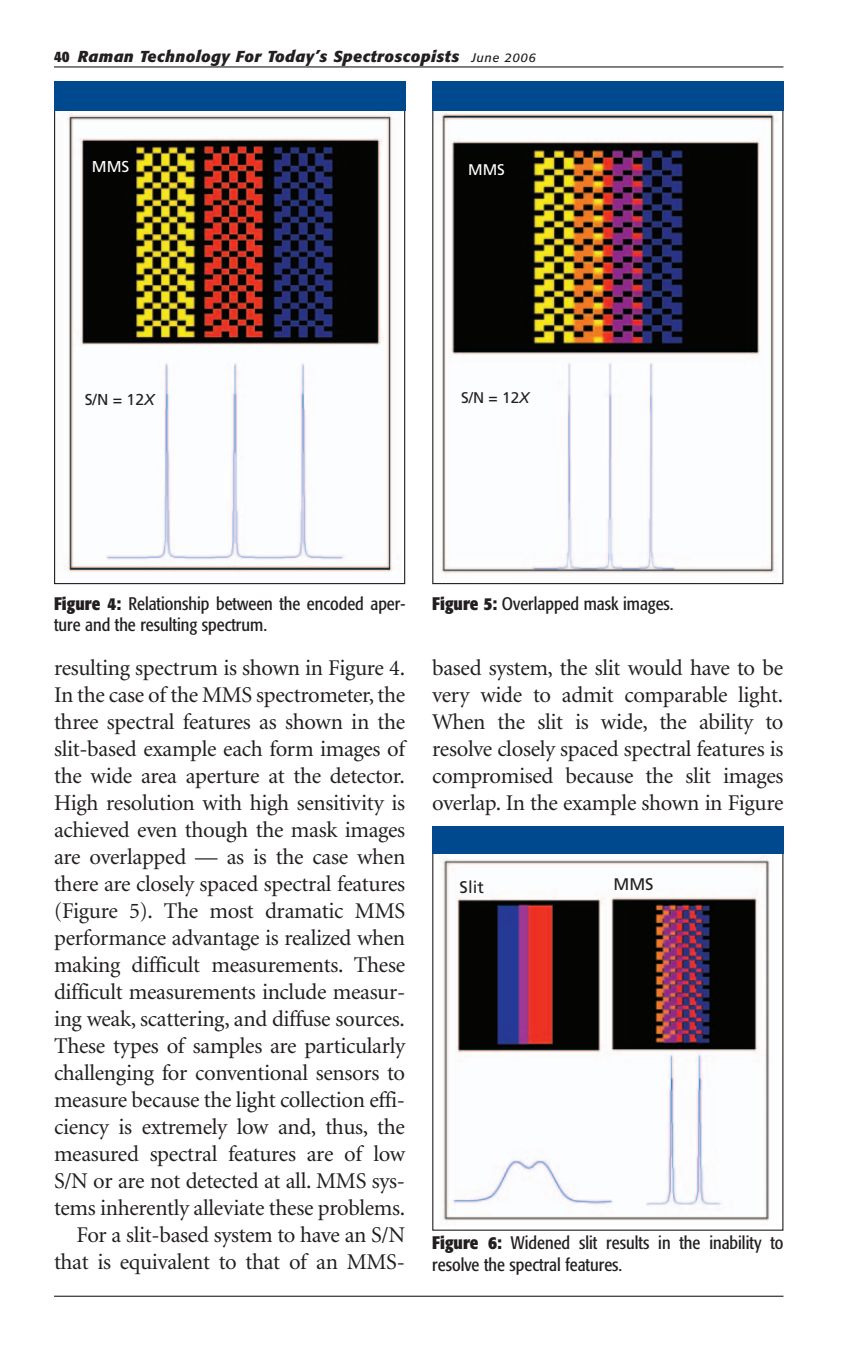
<style>
.page{position:relative;width:851px;height:1357px;background:#fff}
.page>*{position:absolute;margin:0;border:0;box-sizing:border-box;transform-origin:0 0}
.t1{font:22.5px/27px "Minion";letter-spacing:-.015em;color:#231f20;text-align:right}
.t2{font:condensed 18px/21.6px "Formata";color:#231f20}
.t3{font:16.88px "Frutiger";color:#231f20}
.t4{font:italic 700 15.75px "Formata";letter-spacing:.03em;color:#231f20}
.t5{font:15.75px "Frutiger";color:#231f20}
.t6{font:15.75px "Frutiger";color:#fff}
.t7{font:15.53px "Frutiger";color:#231f20}
.t8{font:15.53px "Frutiger";color:#fff}
.s1{font-style:normal;font-stretch:condensed}
.s2{font-weight:400;font-size:12.38px}
.s3{font-style:italic}
.s4{font-weight:700}
</style>
<div class="page">
<hr style="left:54px;top:66px;width:729px;height:1px;background:#231f20">
<hr style="left:54px;top:1295px;width:729px;height:2px;background:#231f20">
<img style="left:56px;top:110px;width:345px;height:462px">
<div style="left:54px;top:81px;width:351px;height:29px;background:#01498e"></div>
<img style="left:434px;top:110px;width:347px;height:467px">
<div style="left:432px;top:81px;width:351px;height:29px;background:#01498e"></div>
<img style="left:439px;top:855px;width:331px;height:371px">
<div style="left:432px;top:826px;width:351px;height:27px;background:#01498e"></div>
<p class="t4" style="left:54px;top:50px;width:483px"><span class="s1">40</span> Raman Technology For Today’s Spectroscopists <span class="s2">June 2006</span></p>
<p class="t6" style="left:92px;top:160px;width:39px">MMS</p>
<p class="t8" style="left:468px;top:163px;width:38px">MMS</p>
<p class="t5" style="left:85px;top:393px;width:71px">S/N = 12<span class="s3">X</span></p>
<p class="t7" style="left:461px;top:392px;width:70px">S/N = 12<span class="s3">X</span></p>
<p class="t2" style="left:54px;top:594px;width:353px"><span class="s4">Figure 4:</span> Relationship between the encoded aper&shy;ture and the resulting spectrum.</p>
<p class="t2" style="left:432px;top:594px;width:243px"><span class="s4">Figure 5:</span> Overlapped mask images.</p>
<p class="t1" style="left:54px;top:656px;width:353px">resulting spectrum is shown in Figure 4.<br>In the case of the MMS spectrometer, the three spectral features as shown in the slit-based example each form images of the wide area aperture at the detector.<br>High resolution with high sensitivity is achieved even though the mask images are overlapped — as is the case when there are closely spaced spectral features (Figure 5). The most dramatic MMS performance advantage is realized when making difficult measurements. These difficult measurements include measur&shy;ing weak, scattering, and diffuse sources.<br>These types of samples are particularly challenging for conventional sensors to measure because the light collection effi&shy;ciency is extremely low and, thus, the measured spectral features are of low S/N or are not detected at all. MMS sys&shy;tems inherently alleviate these problems.<br>For a slit-based system to have an S/N that is equivalent to that of an MMS-</p>
<p class="t1" style="left:432px;top:656px;width:353px;text-align:justify">based system, the slit would have to be very wide to admit comparable light.<br>When the slit is wide, the ability to resolve closely spaced spectral features is compromised because the slit images overlap. In the example shown in Figure</p>
<p class="t3" style="left:459px;top:880px;width:26px">Slit</p>
<p class="t3" style="left:613px;top:878px;width:42px">MMS</p>
<p class="t2" style="left:432px;top:1233px;width:353px"><span class="s4">Figure 6:</span> Widened slit results in the inability to resolve the spectral features.</p>
</div>
